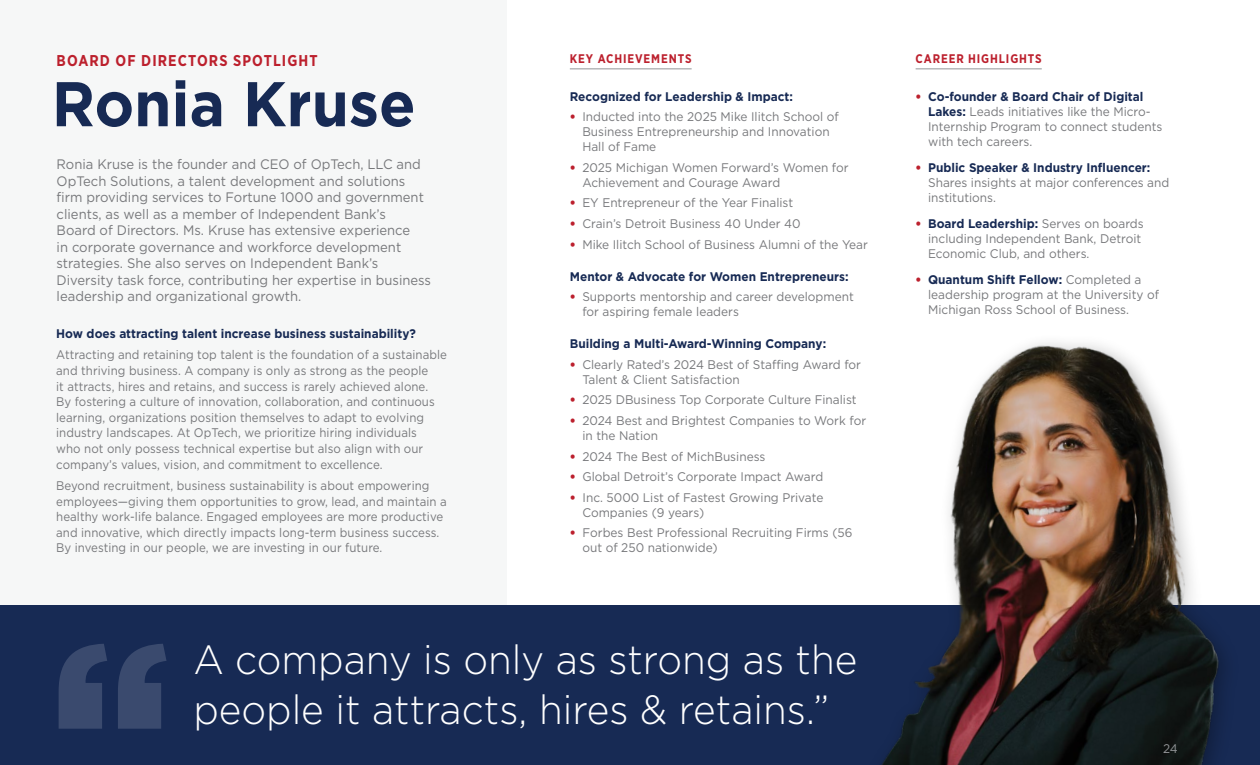
<style>
.page{position:relative;width:1260px;height:765px;background:#fff}
.page>*{position:absolute;margin:0;border:0;box-sizing:border-box;transform-origin:0 0}
.t1{font:700 63px "Gotham";color:#172a54;scale:.95 1}
.t2{font:300 40.75px/50.1px "Gotham";color:#fff;scale:.95 1}
.t3{font:700 15.62px "Gotham Narrow";letter-spacing:.075em;color:#bc202d;scale:.95 1}
.t4{font:13.75px/16.5px "Gotham";color:#77787b;scale:.95 1}
.t5{font:12.5px/15px "Gotham";color:#77787b;scale:.95 1}
.t6{font:12.5px/15.6px "Gotham";color:#77787b;scale:.92 1}
.t7{font:700 12.5px "Gotham";color:#172a54;scale:.95 1}
.t8{font:700 12.5px "Gotham Narrow";letter-spacing:.075em;color:#bc202d;scale:.95 1}
.t9{font:12.5px "Gotham";color:#939598;scale:.95 1}
.s1{font-weight:900;color:#bc202d}
.s2{font-weight:700;color:#172a54}
</style>
<div class="page">
<div style="left:0;top:0;width:506px;height:765px;background:#f6f7f7"></div>
<div style="left:0;top:606px;width:1260px;height:159px;background:#172a54"></div>
<svg style="left:59px;top:644px;width:108px;height:85px"></svg>
<hr style="left:570px;top:69px;width:122px;height:1px;background:#939598">
<hr style="left:916px;top:69px;width:126px;height:1px;background:#939598">
<div style="left:831px;top:332px;width:410px;height:433px;background:#000;opacity:.3"></div>
<img style="left:841px;top:332px;width:406px;height:433px">
<p class="t3" style="left:57px;top:50px;width:276px">BOARD OF DIRECTORS SPOTLIGHT</p>
<h1 class="t1" style="left:52px;top:62px;width:385px">Ronia Kruse</h1>
<p class="t4" style="left:57px;top:156px;width:396px">Ronia Kruse is the founder and CEO of OpTech, LLC and OpTech Solutions, a talent development and solutions firm providing services to Fortune 1000 and government clients, as well as a member of Independent Bank’s<br>Board of Directors. Ms. Kruse has extensive experience<br>in corporate governance and workforce development strategies. She also serves on Independent Bank’s Diversity task force, contributing her expertise in business leadership and organizational growth.</p>
<p class="t7" style="left:56px;top:325px;width:380px">How does attracting talent increase business sustainability?</p>
<p class="t6" style="left:56px;top:347px;width:426px">Attracting and retaining top talent is the foundation of a sustainable and thriving business. A company is only as strong as the people<br>it attracts, hires and retains, and success is rarely achieved alone.<br>By fostering a culture of innovation, collaboration, and continuous learning, organizations position themselves to adapt to evolving industry landscapes. At OpTech, we prioritize hiring individuals<br>who not only possess technical expertise but also align with our company’s values, vision, and commitment to excellence.</p>
<p class="t6" style="left:56px;top:477px;width:426px">Beyond recruitment, business sustainability is about empowering employees—giving them opportunities to grow, lead, and maintain a healthy work-life balance. Engaged employees are more productive and innovative, which directly impacts long-term business success.<br>By investing in our people, we are investing in our future.</p>
<p class="t8" style="left:570px;top:51px;width:130px">KEY ACHIEVEMENTS</p>
<p class="t8" style="left:916px;top:51px;width:134px">CAREER HIGHLIGHTS</p>
<p class="t5" style="left:928px;top:88px;width:248px;text-indent:-13px"><span class="s1">•</span> <span class="s2">Co-founder &amp; Board Chair of Digital Lakes:</span> Leads initiatives like the Micro-Internship Program to connect students with tech careers.</p>
<p class="t5" style="left:928px;top:160px;width:255px;text-indent:-13px"><span class="s1">•</span> <span class="s2">Public Speaker &amp; Industry Influencer:<br></span>Shares insights at major conferences and institutions.</p>
<p class="t5" style="left:928px;top:216px;width:229px;text-indent:-13px"><span class="s1">•</span> <span class="s2">Board Leadership:</span> Serves on boards including Independent Bank, Detroit<br>Economic Club, and others.</p>
<p class="t5" style="left:928px;top:272px;width:245px;text-indent:-13px"><span class="s1">•</span> <span class="s2">Quantum Shift Fellow:</span> Completed a leadership program at the University of<br>Michigan Ross School of Business.</p>
<p class="t7" style="left:570px;top:88px;width:236px">Recognized for Leadership &amp; Impact:</p>
<p class="t5" style="left:582px;top:109px;width:271px;text-indent:-13px"><span class="s1">•</span> Inducted into the 2025 Mike Ilitch School of<br>Business Entrepreneurship and Innovation<br>Hall of Fame</p>
<p class="t5" style="left:582px;top:160px;width:282px;text-indent:-13px"><span class="s1">•</span> 2025 Michigan Women Forward’s Women for<br>Achievement and Courage Award</p>
<p class="t5" style="left:570px;top:195px;width:237px"><span class="s1">•</span> EY Entrepreneur of the Year Finalist</p>
<p class="t5" style="left:570px;top:216px;width:244px"><span class="s1">•</span> Crain’s Detroit Business 40 Under 40</p>
<p class="t5" style="left:570px;top:236px;width:315px"><span class="s1">•</span> Mike Ilitch School of Business Alumni of the Year</p>
<p class="t7" style="left:570px;top:268px;width:295px">Mentor &amp; Advocate for Women Entrepreneurs:</p>
<p class="t5" style="left:582px;top:289px;width:287px;text-indent:-13px"><span class="s1">•</span> Supports mentorship and career development for aspiring female leaders</p>
<p class="t7" style="left:570px;top:335px;width:271px">Building a Multi-Award-Winning Company:</p>
<p class="t5" style="left:582px;top:356px;width:295px;text-indent:-13px"><span class="s1">•</span> Clearly Rated’s 2024 Best of Staffing Award for<br>Talent &amp; Client Satisfaction</p>
<p class="t5" style="left:570px;top:392px;width:303px"><span class="s1">•</span> 2025 DBusiness Top Corporate Culture Finalist</p>
<p class="t5" style="left:582px;top:413px;width:300px;text-indent:-13px"><span class="s1">•</span> 2024 Best and Brightest Companies to Work for in the Nation</p>
<p class="t5" style="left:570px;top:448px;width:207px"><span class="s1">•</span> 2024 The Best of MichBusiness</p>
<p class="t5" style="left:570px;top:469px;width:268px"><span class="s1">•</span> Global Detroit’s Corporate Impact Award</p>
<p class="t5" style="left:582px;top:490px;width:255px;text-indent:-13px"><span class="s1">•</span> Inc. 5000 List of Fastest Growing Private<br>Companies (9 years)</p>
<p class="t5" style="left:582px;top:525px;width:286px;text-indent:-13px"><span class="s1">•</span> Forbes Best Professional Recruiting Firms (56 out of 250 nationwide)</p>
<h2 class="t2" style="left:193px;top:633px;width:701px">A company is only as strong as the people it attracts, hires &amp; retains.”</h2>
<p class="t9" style="left:1163px;top:741px;width:17px">24</p>
</div>
